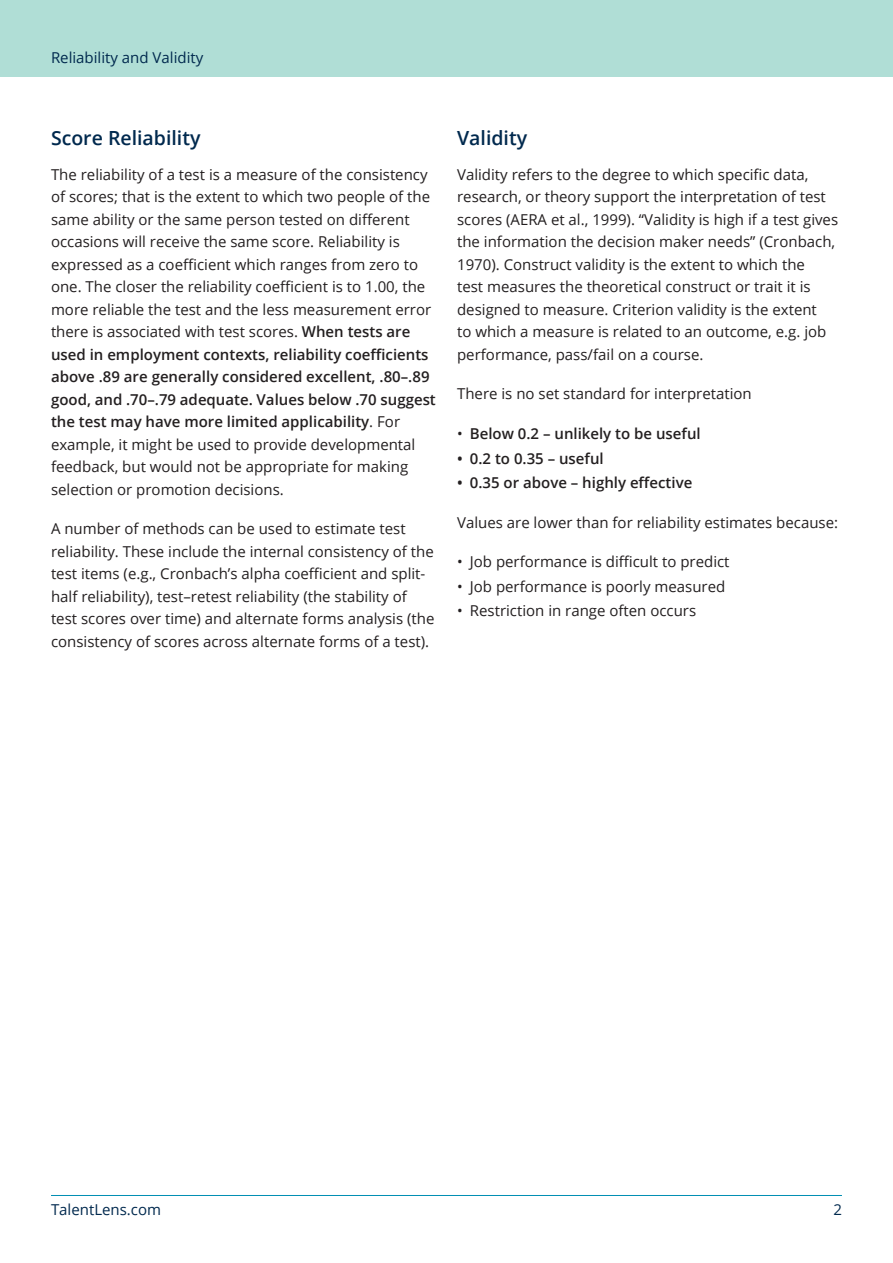
<style>
.page{position:relative;width:893px;height:1263px;background:#fff}
.page>*{position:absolute;margin:0;border:0;box-sizing:border-box;transform-origin:0 0}
.sub_head{font:600 19.5px "Open Sans";color:#00294e}
.text{font:15px/22.5px "Open Sans";color:#231f20}
.bullet{font:15px "Open Sans";color:#231f20}
.bullet-2{font:600 15px "Open Sans";color:#231f20}
.t1{font:15px "Open Sans";color:#00294e}
.s1{font-weight:600}
.s2{font-weight:400}
</style>
<div class="page">
<div style="left:0;top:0;width:893px;height:77px;background:#b0ded6"></div>
<hr style="left:51px;top:1195px;width:791px;height:1px;background:#008fb3">
<p class="t1" style="left:51px;top:47px;width:154px">Reliability and Validity</p>
<p class="sub_head" style="left:51px;top:124px;width:151px">Score Reliability</p>
<p class="text" style="left:51px;top:163px;width:386px">The reliability of a test is a measure of the consistency of scores; that is the extent to which two people of the same ability or the same person tested on different occasions will receive the same score. Reliability is expressed as a coefficient which ranges from zero to one. The closer the reliability coefficient is to 1.00, the more reliable the test and the less measurement error there is associated with test scores. <span class="s1">When tests are used in employment contexts, reliability coefficients above .89 are generally considered excellent, .80–.89 good, and .70–.79 adequate. Values below .70 suggest the test may have more limited applicability</span>. For example, it might be used to provide developmental feedback, but would not be appropriate for making selection or promotion decisions.</p>
<p class="text" style="left:51px;top:517px;width:385px">A number of methods can be used to estimate test reliability. These include the internal consistency of the test items (e.g., Cronbach’s alpha coefficient and split&shy;half reliability), test–retest reliability (the stability of test scores over time) and alternate forms analysis (the consistency of scores across alternate forms of a test).</p>
<p class="sub_head" style="left:457px;top:124px;width:72px">Validity</p>
<p class="text" style="left:457px;top:163px;width:383px">Validity refers to the degree to which specific data, research, or theory support the interpretation of test scores (AERA et al., 1999). “Validity is high if a test gives the information the decision maker needs” (Cronbach, 1970). Construct validity is the extent to which the<br>test measures the theoretical construct or trait it is designed to measure. Criterion validity is the extent<br>to which a measure is related to an outcome, e.g. job performance, pass/fail on a course.</p>
<p class="text" style="left:457px;top:382px;width:296px">There is no set standard for interpretation</p>
<p class="bullet-2" style="left:457px;top:423px;width:245px"><span class="s2">•</span> Below 0.2 – unlikely to be useful</p>
<p class="bullet-2" style="left:457px;top:448px;width:148px">• 0.2 to 0.35 – useful</p>
<p class="bullet-2" style="left:457px;top:472px;width:237px">• 0.35 or above – highly effective</p>
<p class="text" style="left:457px;top:511px;width:382px">Values are lower than for reliability estimates because:</p>
<p class="bullet" style="left:457px;top:551px;width:274px">• Job performance is difficult to predict</p>
<p class="bullet" style="left:457px;top:576px;width:270px">• Job performance is poorly measured</p>
<p class="bullet" style="left:457px;top:601px;width:241px">• Restriction in range often occurs</p>
<p class="t1" style="left:51px;top:1199px;width:112px">TalentLens.com</p>
<p class="t1" style="left:833px;top:1199px;width:10px">2</p>
</div>
